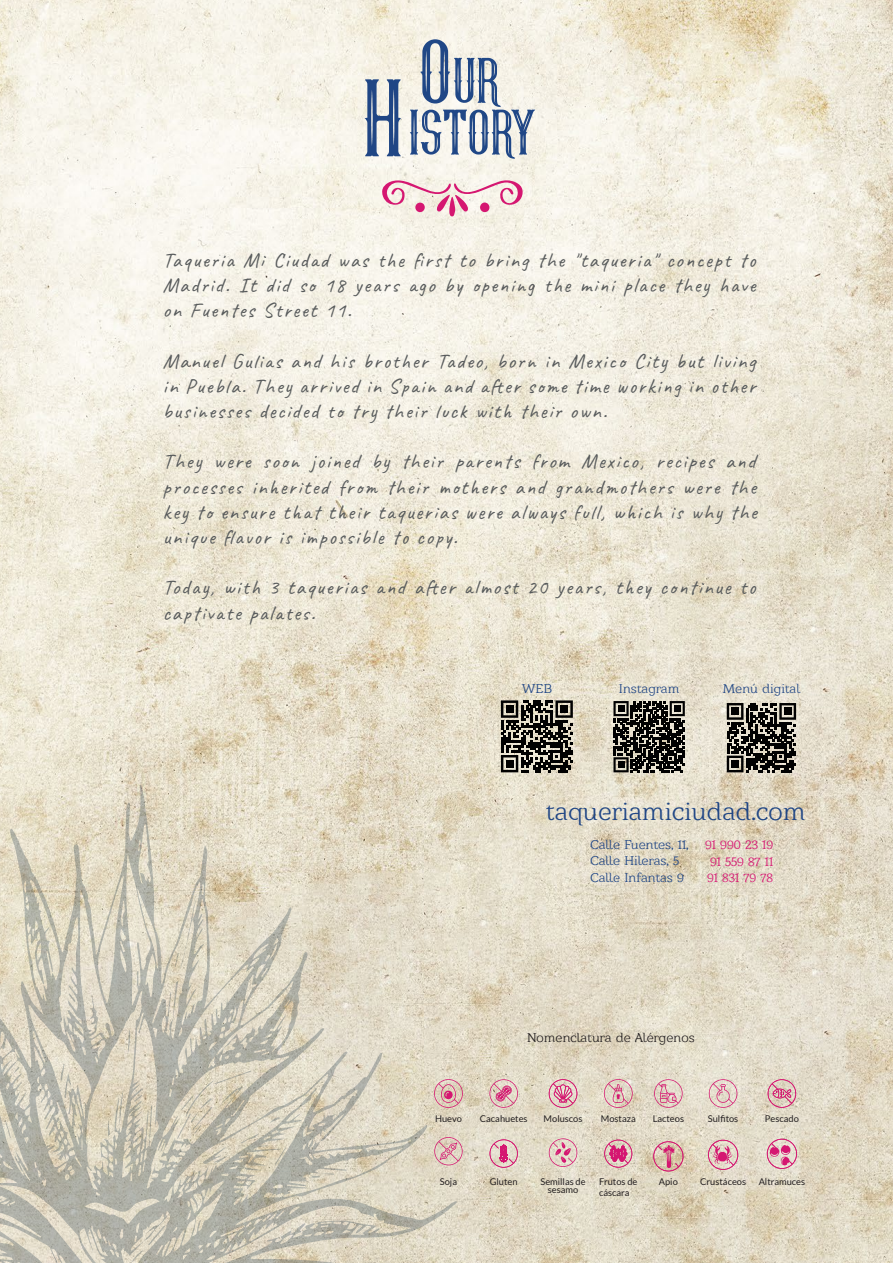
<style>
.page{position:relative;width:893px;height:1263px;background:#fff}
.page>*{position:absolute;margin:0;border:0;box-sizing:border-box;transform-origin:0 0}
.t1{font:57.75px "Young Heart";letter-spacing:.03em;color:#204786}
.t2{font:25.65px "Barkentina";color:#204685}
.t3{font:21px/25.2px "Caveat";letter-spacing:.08em;color:#585b5c;text-align:justify}
.t4{font:13.05px/16.5px "Barkentina";color:#204685}
.t5{font:13.05px/16.8px "Barkentina";color:#d51771;text-align:justify}
.t6{font:13.05px "Barkentina";color:#231f20}
.t7{font:9.3px/8.2px "Lato";color:#231f20;text-align:center}
.s1{font-size:82.5px}
</style>
<div class="page">
<img style="left:0;top:0;width:893px;height:1263px">
<svg style="left:1px;top:785px;width:456px;height:478px;background:#d3cebc"></svg>
<svg style="left:119px;top:1089px;width:4px;height:36px"></svg>
<svg style="left:128px;top:1029px;width:3px;height:26px"></svg>
<svg style="left:275px;top:1147px;width:11px;height:18px"></svg>
<svg style="left:270px;top:1117px;width:10px;height:6px"></svg>
<svg style="left:177px;top:1071px;width:83px;height:94px;background:#cac4b2"></svg>
<svg style="left:149px;top:1105px;width:3px;height:34px"></svg>
<svg style="left:134px;top:1094px;width:8px;height:8px"></svg>
<svg style="left:59px;top:1064px;width:12px;height:34px"></svg>
<svg style="left:173px;top:981px;width:5px;height:38px"></svg>
<svg style="left:175px;top:953px;width:4px;height:14px"></svg>
<svg style="left:309px;top:1173px;width:25px;height:5px"></svg>
<svg style="left:69px;top:993px;width:7px;height:9px"></svg>
<svg style="left:5px;top:1121px;width:6px;height:17px"></svg>
<svg style="left:131px;top:1225px;width:35px;height:38px"></svg>
<svg style="left:12px;top:1067px;width:8px;height:8px"></svg>
<svg style="left:501px;top:700px;width:72px;height:72px;background:#5d5a52"></svg>
<div style="left:506px;top:705px;width:7px;height:8px;background:#010101"></div>
<div style="left:560px;top:705px;width:8px;height:8px;background:#010101"></div>
<div style="left:506px;top:760px;width:7px;height:7px;background:#010101"></div>
<svg style="left:613px;top:701px;width:72px;height:71px;background:#484640"></svg>
<div style="left:618px;top:705px;width:6px;height:7px;background:#010101"></div>
<div style="left:674px;top:705px;width:6px;height:7px;background:#010101"></div>
<div style="left:618px;top:761px;width:6px;height:7px;background:#010101"></div>
<svg style="left:727px;top:703px;width:69px;height:69px;background:#56534d"></svg>
<div style="left:731px;top:708px;width:8px;height:7px;background:#010101"></div>
<div style="left:784px;top:708px;width:7px;height:7px;background:#010101"></div>
<div style="left:731px;top:760px;width:8px;height:7px;background:#010101"></div>
<svg style="left:365px;top:79px;width:36px;height:77px;background:#889ab5"></svg>
<svg style="left:381px;top:180px;width:142px;height:36px;background:#efcad1"></svg>
<div style="left:480px;top:203px;width:9px;height:9px;background:#d51771;border-radius:50%"></div>
<div style="left:415px;top:203px;width:10px;height:9px;background:#d51771;border-radius:50%"></div>
<svg style="left:489px;top:1079px;width:29px;height:29px"></svg>
<svg style="left:434px;top:1079px;width:29px;height:29px"></svg>
<svg style="left:654px;top:1079px;width:29px;height:29px"></svg>
<svg style="left:549px;top:1079px;width:28px;height:29px"></svg>
<svg style="left:604px;top:1139px;width:28px;height:28px"></svg>
<svg style="left:604px;top:1079px;width:29px;height:29px"></svg>
<svg style="left:709px;top:1079px;width:28px;height:29px"></svg>
<svg style="left:768px;top:1079px;width:28px;height:29px"></svg>
<svg style="left:434px;top:1137px;width:29px;height:28px"></svg>
<svg style="left:549px;top:1138px;width:28px;height:29px"></svg>
<svg style="left:490px;top:1139px;width:28px;height:29px"></svg>
<svg style="left:767px;top:1139px;width:30px;height:30px"></svg>
<svg style="left:708px;top:1140px;width:30px;height:30px"></svg>
<svg style="left:653px;top:1141px;width:30px;height:30px"></svg>
<h1 class="t1" style="left:420px;top:47px;width:80px"><span class="s1">O</span>UR</h1>
<h1 class="t1" style="left:410px;top:99px;width:127px">ISTORY</h1>
<p class="t3" style="left:163px;top:247px;width:594px">Taqueria Mi Ciudad was the first to bring the "taqueria" concept to Madrid. It did so 18 years ago by opening the mini place they have on Fuentes Street 11.</p>
<p class="t3" style="left:163px;top:348px;width:594px">Manuel Gulias and his brother Tadeo, born in Mexico City but living in Puebla. They arrived in Spain and after some time working in other businesses decided to try their luck with their own.</p>
<p class="t3" style="left:163px;top:449px;width:596px">They were soon joined by their parents from Mexico, recipes and processes inherited from their mothers and grandmothers were the key to ensure that their taquerias were always full, which is why the unique flavor is impossible to copy.</p>
<p class="t3" style="left:163px;top:575px;width:594px">Today, with 3 taquerias and after almost 20 years, they continue to captivate palates.</p>
<p class="t4" style="left:522px;top:680px;width:32px">WEB</p>
<p class="t4" style="left:619px;top:680px;width:62px">Instagram</p>
<p class="t4" style="left:722px;top:680px;width:79px">Menú digital</p>
<p class="t2" style="left:546px;top:795px;width:261px">taqueriamiciudad.com</p>
<p class="t4" style="left:590px;top:836px;width:100px">Calle Fuentes, 11,<br>Calle Hileras, 5<br>Calle Infantas 9</p>
<p class="t5" style="left:705px;top:836px;width:69px">91 990 23 19<br>91 559 87 11<br>91 831 79 78</p>
<p class="t6" style="left:527px;top:1030px;width:169px">Nomenclatura de Alérgenos</p>
<p class="t7" style="left:435px;top:1114px;width:28px">Huevo</p>
<p class="t7" style="left:480px;top:1114px;width:49px">Cacahuetes</p>
<p class="t7" style="left:544px;top:1114px;width:40px">Moluscos</p>
<p class="t7" style="left:601px;top:1114px;width:36px">Mostaza</p>
<p class="t7" style="left:653px;top:1114px;width:33px">Lacteos</p>
<p class="t7" style="left:708px;top:1114px;width:32px">Sulfitos</p>
<p class="t7" style="left:765px;top:1114px;width:35px">Pescado</p>
<p class="t7" style="left:440px;top:1177px;width:19px">Soja</p>
<p class="t7" style="left:490px;top:1177px;width:29px">Gluten</p>
<p class="t7" style="left:599px;top:1177px;width:40px">Frutos de</p>
<p class="t7" style="left:659px;top:1177px;width:20px">Apio</p>
<p class="t7" style="left:599px;top:1189px;width:32px">cáscara</p>
<p class="t7" style="left:540px;top:1177px;width:47px">Semillas de sesamo</p>
<p class="t7" style="left:700px;top:1177px;width:47px">Crustáceos</p>
<p class="t7" style="left:759px;top:1177px;width:48px">Altramuces</p>
</div>
